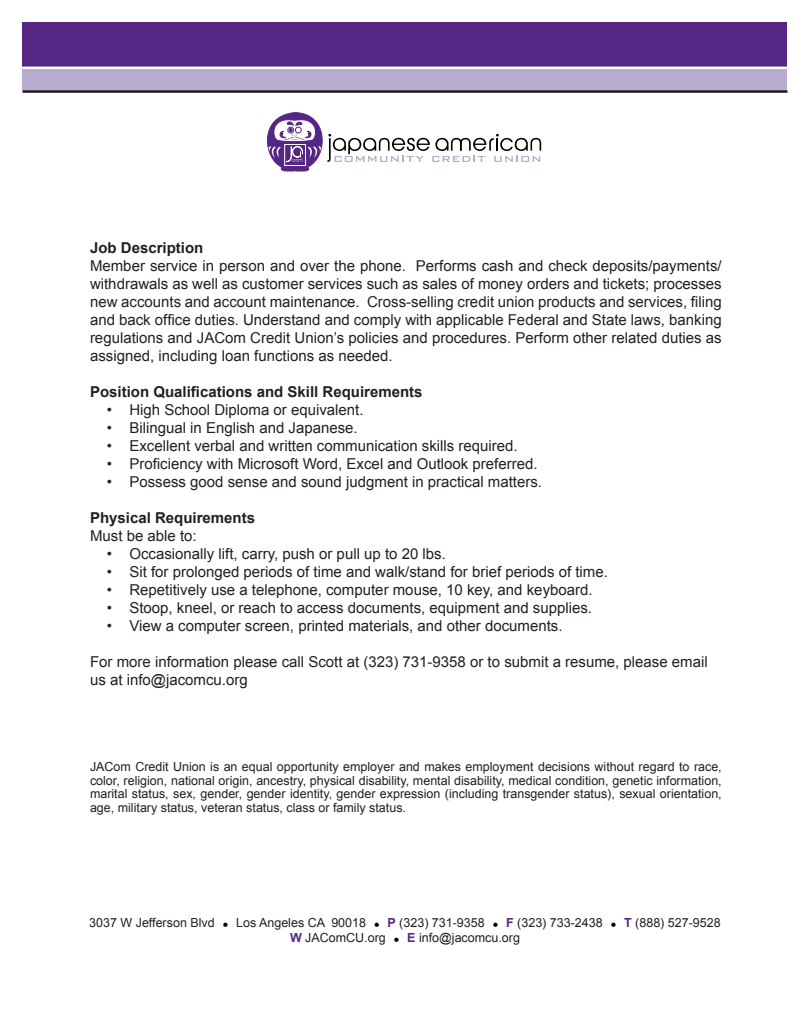
<style>
.page{position:relative;width:810px;height:1035px;background:#fff}
.page>*{position:absolute;margin:0;border:0;box-sizing:border-box;transform-origin:0 0}
.t1{font:15px/18px "Arial";color:#231f20;text-align:justify}
.t2{font:700 15px "Arial";color:#231f20}
.t3{font:12.5px/13.8px "Arial";color:#231f20;text-align:justify}
.s1{font-weight:700;color:#562684}
</style>
<div class="page">
<div style="left:22px;top:22px;width:766px;height:46px;background:#562684"></div>
<div style="left:22px;top:68px;width:766px;height:22px;background:#b8abcf"></div>
<hr style="left:22px;top:90px;width:766px;height:3px;background:#231f20">
<hr style="left:22px;top:67px;width:766px;height:2px;background:#fff">
<svg style="left:267px;top:112px;width:274px;height:60px"></svg>
<p class="t2" style="left:90px;top:238px;width:115px">Job Description</p>
<p class="t1" style="left:90px;top:257px;width:633px">Member service in person and over the phone. Performs cash and check deposits/payments/ withdrawals as well as customer services such as sales of money orders and tickets; processes new accounts and account maintenance. Cross-selling credit union products and services, filing and back office duties. Understand and comply with applicable Federal and State laws, banking regulations and JACom Credit Union’s policies and procedures. Perform other related duties as assigned, including loan functions as needed.</p>
<p class="t2" style="left:90px;top:382px;width:334px">Position Qualifications and Skill Requirements</p>
<p class="t1" style="left:107px;top:401px;width:258px">• High School Diploma or equivalent.</p>
<p class="t1" style="left:107px;top:419px;width:252px">• Bilingual in English and Japanese.</p>
<p class="t1" style="left:107px;top:437px;width:412px">• Excellent verbal and written communication skills required.</p>
<p class="t1" style="left:107px;top:455px;width:432px">• Proficiency with Microsoft Word, Excel and Outlook preferred.</p>
<p class="t1" style="left:107px;top:473px;width:437px">• Possess good sense and sound judgment in practical matters.</p>
<p class="t2" style="left:90px;top:508px;width:167px">Physical Requirements</p>
<p class="t1" style="left:90px;top:527px;width:108px">Must be able to:</p>
<p class="t1" style="left:107px;top:545px;width:341px">• Occasionally lift, carry, push or pull up to 20 lbs.</p>
<p class="t1" style="left:107px;top:563px;width:503px">• Sit for prolonged periods of time and walk/stand for brief periods of time.</p>
<p class="t1" style="left:107px;top:581px;width:487px">• Repetitively use a telephone, computer mouse, 10 key, and keyboard.</p>
<p class="t1" style="left:107px;top:599px;width:487px">• Stoop, kneel, or reach to access documents, equipment and supplies.</p>
<p class="t1" style="left:107px;top:617px;width:457px">• View a computer screen, printed materials, and other documents.</p>
<p class="t1" style="left:90px;top:653px;width:619px">For more information please call Scott at (323) 731-9358 or to submit a resume, please email us at info@jacomcu.org</p>
<p class="t3" style="left:90px;top:760px;width:633px">JACom Credit Union is an equal opportunity employer and makes employment decisions without regard to race, color, religion, national origin, ancestry, physical disability, mental disability, medical condition, genetic information, marital status, sex, gender, gender identity, gender expression (including transgender status), sexual orientation, age, military status, veteran status, class or family status.</p>
<p class="t3" style="left:89px;top:916px;width:127px">3037 W Jefferson Blvd</p>
<p class="t3" style="left:236px;top:916px;width:131px">Los Angeles CA 90018</p>
<p class="t3" style="left:388px;top:916px;width:99px"><span class="s1">P</span> (323) 731-9358</p>
<p class="t3" style="left:506px;top:916px;width:98px"><span class="s1">F</span> (323) 733-2438</p>
<p class="t3" style="left:624px;top:916px;width:98px"><span class="s1">T</span> (888) 527-9528</p>
<p class="t3" style="left:290px;top:931px;width:97px"><span class="s1">W</span> JAComCU.org</p>
<p class="t3" style="left:407px;top:931px;width:114px"><span class="s1">E</span> info@jacomcu.org</p>
</div>
